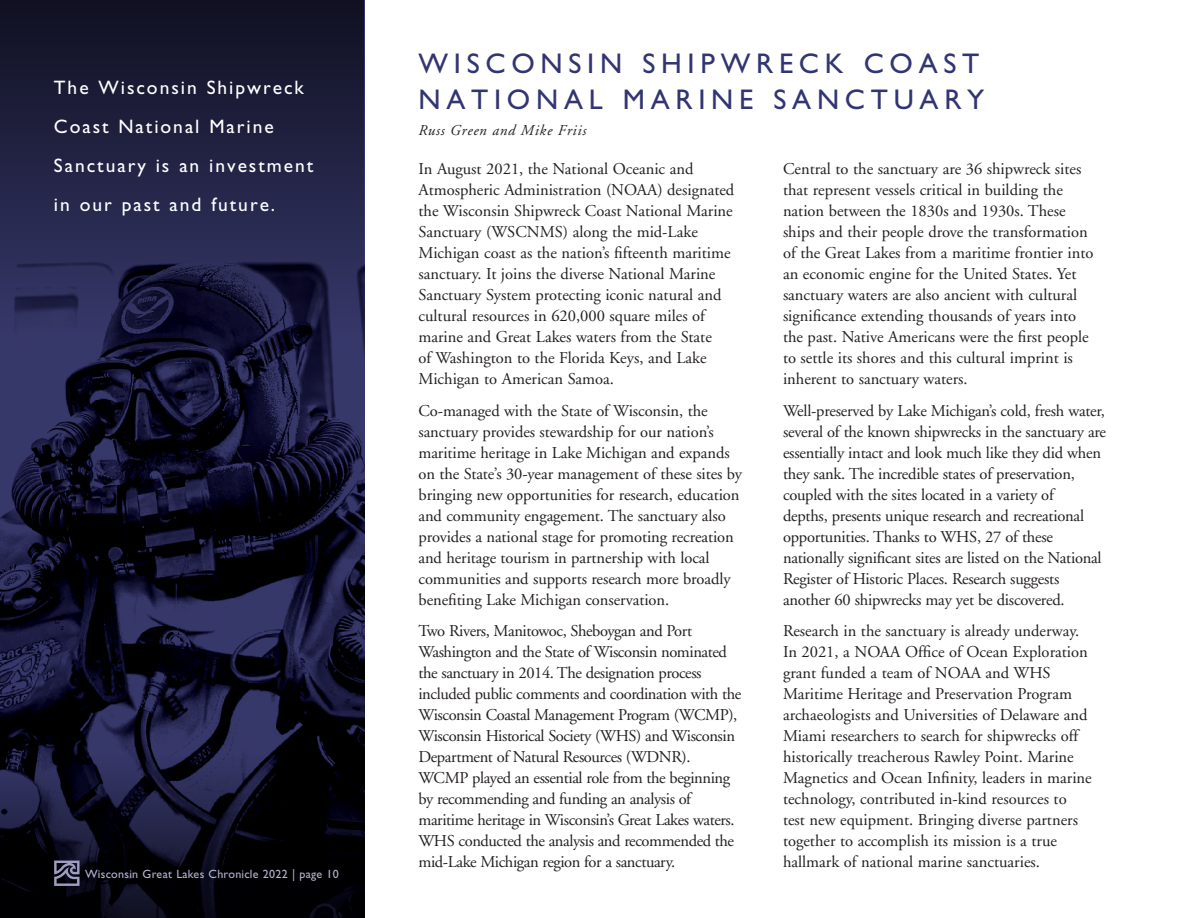
<style>
.page{position:relative;width:1188px;height:918px;background:#fff}
.page>*{position:absolute;margin:0;border:0;box-sizing:border-box;transform-origin:0 0}
.t1{font:28.5px/36px "Gill Sans";letter-spacing:.2em;color:#323571}
.t2{font:19.5px/39px "Gill Sans";letter-spacing:.1em;color:#fff}
.t3{font:16.5px/21px "Adobe Garamond";letter-spacing:-.005em;color:#231f20}
.t4{font:16.5px/21px "Adobe Garamond";letter-spacing:-.025em;color:#231f20}
.t5{font:italic 15px "Adobe Garamond";letter-spacing:.05em;color:#231f20}
.t6{font:12px "Gill Sans";letter-spacing:.025em;color:#b4b4cf}
</style>
<div class="page">
<img style="left:0;top:351px;width:364px;height:394px">
<svg style="left:0;top:745px;width:364px;height:173px;background:#0b0c1a"></svg>
<svg style="left:0;top:0;width:364px;height:351px;background:#1f1f3f"></svg>
<svg style="left:54px;top:861px;width:26px;height:25px"></svg>
<p class="t2" style="left:54px;top:69px;width:261px">The Wisconsin Shipwreck<br>Coast National Marine<br>Sanctuary is an investment in our past and future.</p>
<p class="t6" style="left:85px;top:867px;width:255px">Wisconsin Great Lakes Chronicle 2022 | page 10</p>
<h1 class="t1" style="left:418px;top:46px;width:567px">WISCONSIN SHIPWRECK COAST<br>NATIONAL MARINE SANCTUARY</h1>
<p class="t5" style="left:418px;top:122px;width:169px">Russ Green and Mike Friis</p>
<p class="t3" style="left:418px;top:159px;width:317px">In August 2021, the National Oceanic and Atmospheric Administration (NOAA) designated the Wisconsin Shipwreck Coast National Marine Sanctuary (WSCNMS) along the mid-Lake Michigan coast as the nation’s fifteenth maritime sanctuary. It joins the diverse National Marine Sanctuary System protecting iconic natural and cultural resources in 620,000 square miles of marine and Great Lakes waters from the State<br>of Washington to the Florida Keys, and Lake Michigan to American Samoa.</p>
<p class="t3" style="left:418px;top:400px;width:325px">Co-managed with the State of Wisconsin, the sanctuary provides stewardship for our nation’s maritime heritage in Lake Michigan and expands on the State’s 30-year management of these sites by bringing new opportunities for research, education and community engagement. The sanctuary also provides a national stage for promoting recreation and heritage tourism in partnership with local communities and supports research more broadly benefiting Lake Michigan conservation.</p>
<p class="t4" style="left:418px;top:621px;width:324px">Two Rivers, Manitowoc, Sheboygan and Port Washington and the State of Wisconsin nominated the sanctuary in 2014. The designation process included public comments and coordination with the Wisconsin Coastal Management Program (WCMP), Wisconsin Historical Society (WHS) and Wisconsin Department of Natural Resources (WDNR).<br>WCMP played an essential role from the beginning by recommending and funding an analysis of maritime heritage in Wisconsin’s Great Lakes waters.<br>WHS conducted the analysis and recommended the mid-Lake Michigan region for a sanctuary.</p>
<p class="t3" style="left:783px;top:159px;width:312px">Central to the sanctuary are 36 shipwreck sites that represent vessels critical in building the nation between the 1830s and 1930s. These ships and their people drove the transformation of the Great Lakes from a maritime frontier into an economic engine for the United States. Yet sanctuary waters are also ancient with cultural significance extending thousands of years into the past. Native Americans were the first people to settle its shores and this cultural imprint is inherent to sanctuary waters.</p>
<p class="t3" style="left:783px;top:400px;width:325px">Well-preserved by Lake Michigan’s cold, fresh water, several of the known shipwrecks in the sanctuary are essentially intact and look much like they did when they sank. The incredible states of preservation, coupled with the sites located in a variety of<br>depths, presents unique research and recreational opportunities. Thanks to WHS, 27 of these nationally significant sites are listed on the National Register of Historic Places. Research suggests another 60 shipwrecks may yet be discovered.</p>
<p class="t3" style="left:783px;top:621px;width:310px">Research in the sanctuary is already underway.<br>In 2021, a NOAA Office of Ocean Exploration grant funded a team of NOAA and WHS Maritime Heritage and Preservation Program archaeologists and Universities of Delaware and Miami researchers to search for shipwrecks off historically treacherous Rawley Point. Marine Magnetics and Ocean Infinity, leaders in marine technology, contributed in-kind resources to test new equipment. Bringing diverse partners together to accomplish its mission is a true hallmark of national marine sanctuaries.</p>
</div>
